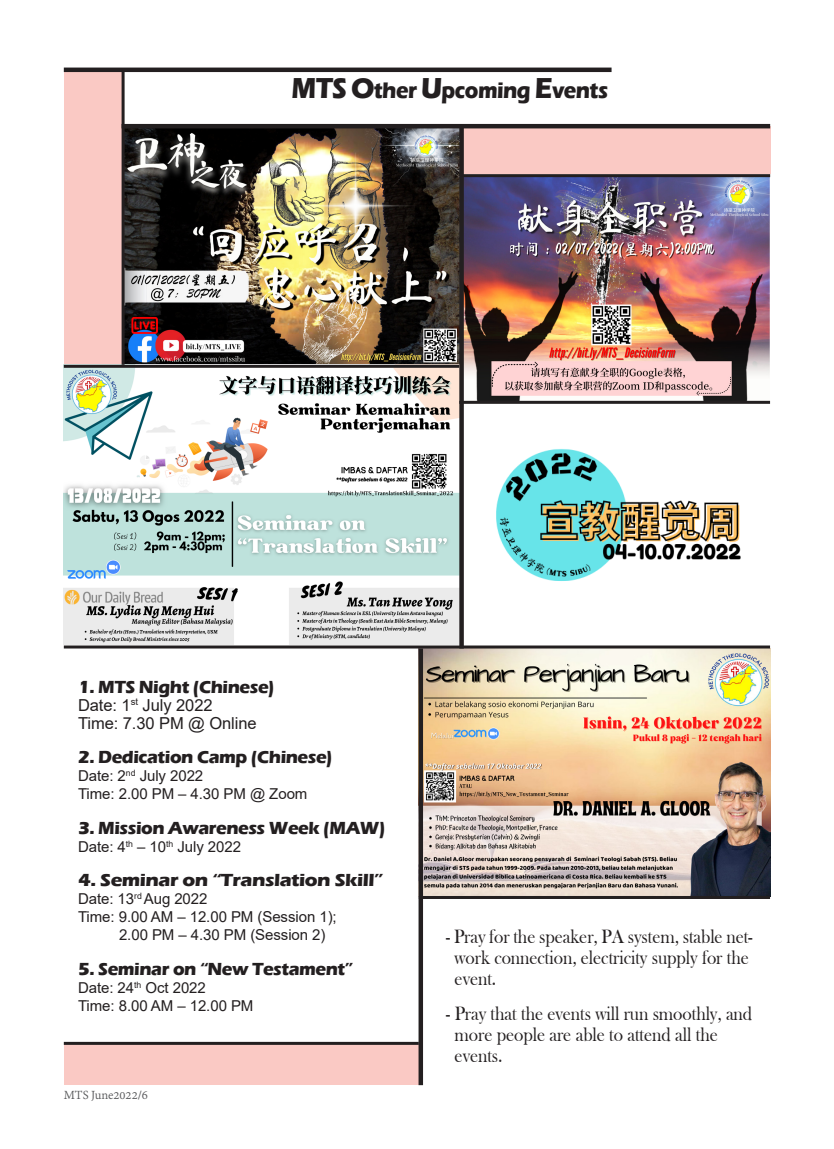
<style>
.page{position:relative;width:834px;height:1149px;background:#fff}
.page>*{position:absolute;margin:0;border:0;box-sizing:border-box;transform-origin:0 0}
.t1{font:700 23.1px "Eras ITC";letter-spacing:-.025em;color:#231f20;scale:.91 1}
.t2{font:19.8px "Bask Old Face";letter-spacing:-.005em;color:#231f20;scale:.91 1}
.t3{font:700 18px "Eras ITC";letter-spacing:-.025em;color:#231f20}
.t4{font:700 18px "Eras ITC";letter-spacing:-.025em;color:#231f20;scale:1.1 1}
.t5{font:16.5px "Arial";letter-spacing:-.005em;color:#231f20}
.t6{font:15px "Arial";letter-spacing:-.005em;color:#231f20}
.t7{font:13.5px "Adobe Devanagari";letter-spacing:-.005em;color:#57585a}
.s1{font-size:29.7px}
</style>
<div class="page">
<div style="left:462px;top:126px;width:308px;height:48px;background:#fac9c4"></div>
<div style="left:64px;top:71px;width:59px;height:295px;background:#fac9c4"></div>
<img style="left:464px;top:177px;width:305px;height:223px">
<div style="left:64px;top:1043px;width:354px;height:41px;background:#fac9c4"></div>
<img style="left:124px;top:128px;width:335px;height:236px">
<img style="left:496px;top:449px;width:245px;height:132px">
<img style="left:64px;top:367px;width:395px;height:277px">
<img style="left:423px;top:648px;width:347px;height:247px">
<hr style="left:64px;top:645px;width:705px;height:3px;background:#231f20">
<div style="left:459px;top:128px;width:5px;height:520px;background:#231f20"></div>
<hr style="left:64px;top:364px;width:395px;height:3px;background:#231f20">
<hr style="left:459px;top:400px;width:311px;height:3px;background:#231f20">
<hr style="left:64px;top:1041px;width:354px;height:3px;background:#231f20">
<hr style="left:418px;top:895px;width:352px;height:3px;background:#231f20">
<div style="left:64px;top:67px;width:547px;height:5px;background:#231f20"></div>
<hr style="left:462px;top:174px;width:308px;height:3px;background:#231f20">
<hr style="left:122px;top:124px;width:648px;height:4px;background:#231f20">
<hr style="left:122px;top:70px;width:2px;height:294px;background:#231f20">
<div style="left:418px;top:648px;width:5px;height:436px;background:#231f20"></div>
<p class="t1" style="left:291px;top:77px;width:349px"><span class="s1">MTS O</span>ther <span class="s1">U</span>pcoming <span class="s1">E</span>vents</p>
<p class="t3" style="left:78px;top:676px;width:198px">1. MTS Night (Chinese)</p>
<p class="t5" style="left:78px;top:693px;width:136px">Date: 1<sup>st</sup> July 2022</p>
<p class="t5" style="left:78px;top:711px;width:180px">Time: 7.30 PM @ Online</p>
<p class="t3" style="left:78px;top:746px;width:256px">2. Dedication Camp (Chinese)</p>
<p class="t6" style="left:78px;top:765px;width:127px">Date: 2<sup>nd</sup> July 2022</p>
<p class="t6" style="left:78px;top:783px;width:231px">Time: 2.00 PM – 4.30 PM @ Zoom</p>
<p class="t3" style="left:78px;top:817px;width:309px">3. Mission Awareness Week (MAW)</p>
<p class="t6" style="left:78px;top:835px;width:164px">Date: 4<sup>th</sup> – 10<sup>th</sup> July 2022</p>
<p class="t4" style="left:78px;top:869px;width:279px">4. Seminar on “Translation Skill”</p>
<p class="t6" style="left:78px;top:888px;width:131px">Date: 13<sup>rd</sup> Aug 2022</p>
<p class="t6" style="left:78px;top:906px;width:260px">Time: 9.00 AM – 12.00 PM (Session 1);</p>
<p class="t6" style="left:119px;top:924px;width:208px">2.00 PM – 4.30 PM (Session 2)</p>
<p class="t3" style="left:78px;top:958px;width:276px">5. Seminar on “New Testament”</p>
<p class="t6" style="left:78px;top:976px;width:129px">Date: 24<sup>th</sup> Oct 2022</p>
<p class="t6" style="left:78px;top:994px;width:177px">Time: 8.00 AM – 12.00 PM</p>
<p class="t7" style="left:64px;top:1087px;width:86px">MTS June2022/6</p>
<p class="t2" style="left:446px;top:925px;width:339px">- Pray for the speaker, PA system, stable net-</p>
<p class="t2" style="left:454px;top:946px;width:325px">work connection, electricity supply for the</p>
<p class="t2" style="left:454px;top:967px;width:47px">event.</p>
<p class="t2" style="left:446px;top:1001px;width:338px">- Pray that the events will run smoothly, and</p>
<p class="t2" style="left:454px;top:1022px;width:291px">more people are able to attend all the</p>
<p class="t2" style="left:454px;top:1043px;width:54px">events.</p>
</div>
